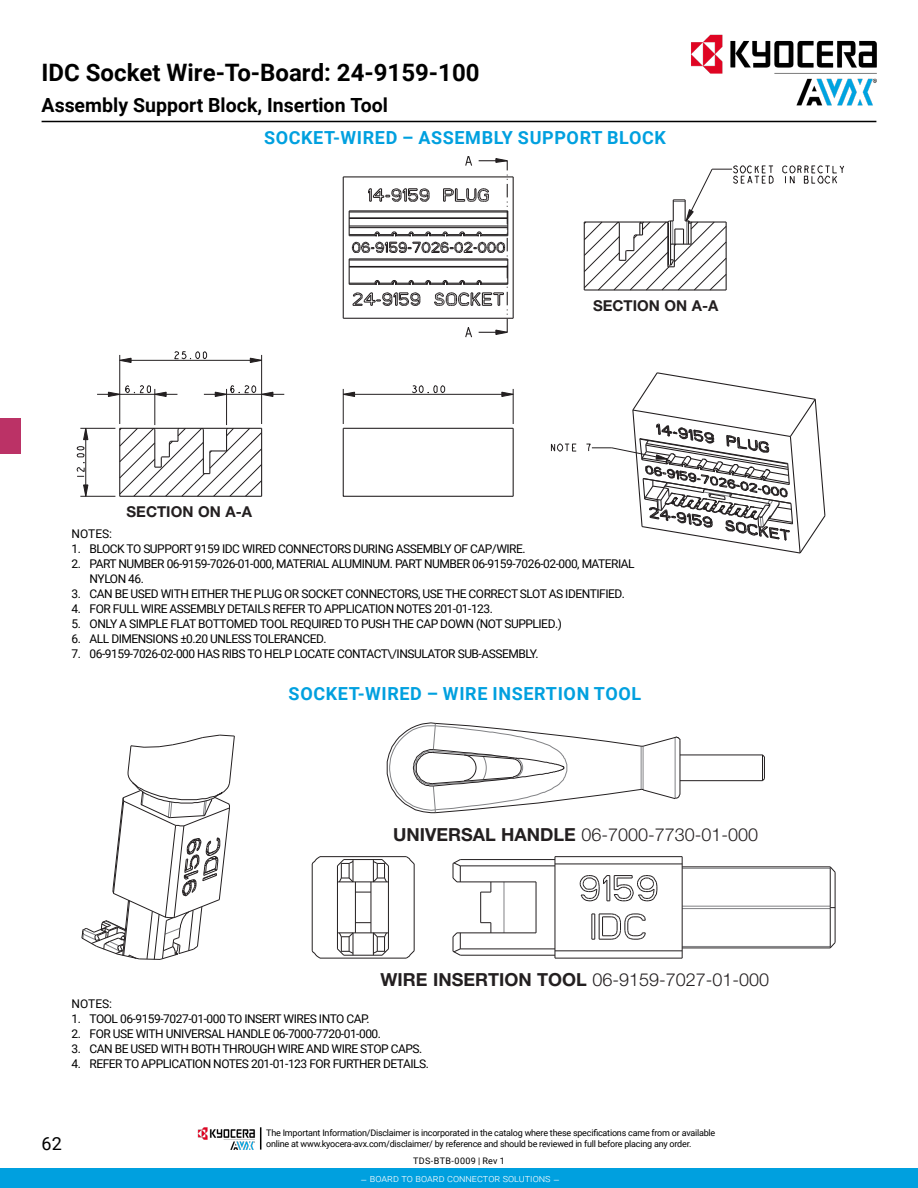
<style>
.page{position:relative;width:918px;height:1188px;background:#fff}
.page>*{position:absolute;margin:0;border:0;box-sizing:border-box;transform-origin:0 0}
.t1{font:700 24px "Roboto";color:#000}
.t2{font:700 19.5px "Roboto";color:#000}
.t3{font:300 18px "Helvetica Neue LT Std";color:#231f20}
.t4{font:700 18px "Roboto";letter-spacing:.035em;color:#00a0df}
.t5{font:18px "Roboto";color:#000}
.t6{font:700 15px "Helvetica Neue LT Std";color:#231f20}
.t7{font:12px/15px "Roboto";letter-spacing:-.04em;color:#000}
.t8{font:300 10.5px "Roboto";color:#fff}
.t9{font:9px/10.8px "Roboto";letter-spacing:-.025em;color:#000}
.t10{font:9px "Roboto";letter-spacing:.035em;color:#000}
.s1{font-weight:700}
</style>
<div class="page">
<hr style="left:42px;top:121px;width:834px;height:1px;background:#000">
<div style="left:0;top:418px;width:21px;height:35px;background:#bb3266"></div>
<svg style="left:215px;top:385px;width:58px;height:12px"></svg>
<svg style="left:108px;top:385px;width:59px;height:12px"></svg>
<svg style="left:174px;top:351px;width:33px;height:8px"></svg>
<svg style="left:120px;top:358px;width:12px;height:5px"></svg>
<svg style="left:250px;top:358px;width:11px;height:5px"></svg>
<svg style="left:77px;top:446px;width:8px;height:31px"></svg>
<svg style="left:83px;top:429px;width:6px;height:11px"></svg>
<svg style="left:83px;top:484px;width:6px;height:12px"></svg>
<hr style="left:85px;top:428px;width:1px;height:68px;background:#231f20">
<hr style="left:119px;top:355px;width:1px;height:69px;background:#231f20">
<hr style="left:155px;top:389px;width:1px;height:36px;background:#231f20">
<hr style="left:80px;top:496px;width:35px;height:1px;background:#231f20">
<hr style="left:226px;top:389px;width:1px;height:36px;background:#231f20">
<hr style="left:80px;top:428px;width:35px;height:1px;background:#231f20">
<hr style="left:97px;top:394px;width:80px;height:1px;background:#231f20">
<hr style="left:204px;top:394px;width:80px;height:1px;background:#231f20">
<hr style="left:261px;top:355px;width:1px;height:69px;background:#231f20">
<hr style="left:120px;top:360px;width:142px;height:1px;background:#231f20">
<svg style="left:119px;top:427px;width:143px;height:70px"></svg>
<hr style="left:261px;top:428px;width:1px;height:68px;background:#231f20">
<svg style="left:412px;top:385px;width:33px;height:8px"></svg>
<svg style="left:344px;top:392px;width:11px;height:5px"></svg>
<svg style="left:501px;top:392px;width:12px;height:5px"></svg>
<hr style="left:343px;top:389px;width:1px;height:35px;background:#231f20">
<hr style="left:343px;top:394px;width:170px;height:1px;background:#231f20">
<hr style="left:513px;top:389px;width:1px;height:35px;background:#231f20">
<hr style="left:343px;top:177px;width:1px;height:141px;background:#231f20">
<hr style="left:343px;top:318px;width:170px;height:1px;background:#231f20">
<hr style="left:343px;top:176px;width:170px;height:1px;background:#231f20">
<hr style="left:513px;top:177px;width:1px;height:141px;background:#231f20">
<svg style="left:342px;top:427px;width:172px;height:70px"></svg>
<hr style="left:343px;top:428px;width:170px;height:1px;background:#231f20">
<hr style="left:513px;top:428px;width:1px;height:68px;background:#231f20">
<svg style="left:349px;top:156px;width:160px;height:182px"></svg>
<svg style="left:782px;top:165px;width:62px;height:19px"></svg>
<svg style="left:583px;top:165px;width:191px;height:126px"></svg>
<svg style="left:551px;top:443px;width:26px;height:9px"></svg>
<svg style="left:586px;top:372px;width:240px;height:182px"></svg>
<hr style="left:680px;top:780px;width:83px;height:1px;background:#231f20">
<hr style="left:680px;top:754px;width:83px;height:1px;background:#231f20">
<svg style="left:761px;top:754px;width:4px;height:28px"></svg>
<svg style="left:386px;top:722px;width:295px;height:92px"></svg>
<svg style="left:81px;top:734px;width:154px;height:226px"></svg>
<hr style="left:504px;top:882px;width:1px;height:51px;background:#818285">
<hr style="left:682px;top:946px;width:148px;height:1px;background:#818285">
<hr style="left:682px;top:908px;width:148px;height:1px;background:#818285">
<hr style="left:682px;top:906px;width:148px;height:1px;background:#818285">
<hr style="left:682px;top:868px;width:148px;height:1px;background:#818285">
<hr style="left:312px;top:864px;width:1px;height:87px;background:#231f20">
<hr style="left:320px;top:958px;width:86px;height:1px;background:#231f20">
<hr style="left:344px;top:955px;width:38px;height:1px;background:#231f20">
<hr style="left:337px;top:866px;width:1px;height:83px;background:#231f20">
<hr style="left:337px;top:932px;width:51px;height:1px;background:#231f20">
<svg style="left:356px;top:922px;width:14px;height:1px"></svg>
<hr style="left:355px;top:882px;width:1px;height:51px;background:#231f20">
<hr style="left:370px;top:882px;width:1px;height:51px;background:#231f20">
<svg style="left:337px;top:932px;width:17px;height:24px"></svg>
<svg style="left:356px;top:892px;width:15px;height:1px"></svg>
<hr style="left:388px;top:866px;width:1px;height:83px;background:#231f20">
<hr style="left:337px;top:881px;width:51px;height:1px;background:#231f20">
<svg style="left:372px;top:931px;width:17px;height:25px"></svg>
<svg style="left:337px;top:859px;width:17px;height:24px"></svg>
<hr style="left:344px;top:859px;width:38px;height:1px;background:#231f20">
<svg style="left:372px;top:859px;width:17px;height:24px"></svg>
<hr style="left:414px;top:864px;width:1px;height:87px;background:#231f20">
<hr style="left:320px;top:856px;width:86px;height:1px;background:#231f20">
<hr style="left:480px;top:892px;width:1px;height:31px;background:#231f20">
<hr style="left:536px;top:882px;width:1px;height:51px;background:#231f20">
<hr style="left:554px;top:857px;width:1px;height:101px;background:#231f20">
<svg style="left:452px;top:932px;width:10px;height:24px"></svg>
<hr style="left:555px;top:958px;width:127px;height:1px;background:#231f20">
<hr style="left:460px;top:955px;width:95px;height:1px;background:#231f20">
<hr style="left:555px;top:950px;width:127px;height:1px;background:#231f20">
<hr style="left:460px;top:948px;width:95px;height:1px;background:#231f20">
<hr style="left:682px;top:947px;width:148px;height:1px;background:#231f20">
<svg style="left:452px;top:859px;width:10px;height:24px"></svg>
<hr style="left:457px;top:932px;width:79px;height:1px;background:#231f20">
<svg style="left:481px;top:922px;width:10px;height:11px"></svg>
<svg style="left:591px;top:913px;width:55px;height:27px"></svg>
<svg style="left:481px;top:882px;width:10px;height:11px"></svg>
<hr style="left:457px;top:881px;width:79px;height:1px;background:#231f20">
<hr style="left:682px;top:857px;width:1px;height:101px;background:#231f20">
<hr style="left:682px;top:866px;width:148px;height:1px;background:#231f20">
<svg style="left:579px;top:875px;width:79px;height:27px"></svg>
<hr style="left:460px;top:865px;width:95px;height:1px;background:#231f20">
<hr style="left:555px;top:863px;width:127px;height:1px;background:#231f20">
<hr style="left:460px;top:859px;width:95px;height:1px;background:#231f20">
<hr style="left:555px;top:856px;width:127px;height:1px;background:#231f20">
<hr style="left:830px;top:868px;width:1px;height:38px;background:#231f20">
<hr style="left:830px;top:909px;width:1px;height:37px;background:#231f20">
<hr style="left:835px;top:872px;width:1px;height:71px;background:#231f20">
<svg style="left:311px;top:856px;width:10px;height:9px"></svg>
<svg style="left:405px;top:856px;width:10px;height:9px"></svg>
<svg style="left:405px;top:949px;width:10px;height:10px"></svg>
<svg style="left:311px;top:949px;width:10px;height:10px"></svg>
<svg style="left:829px;top:866px;width:7px;height:8px"></svg>
<svg style="left:830px;top:906px;width:5px;height:3px"></svg>
<svg style="left:829px;top:941px;width:7px;height:8px"></svg>
<img style="left:669px;top:34px;width:208px;height:87px">
<div style="left:0;top:1169px;width:918px;height:19px;background:#00a0df"></div>
<img style="left:198px;top:1127px;width:57px;height:23px">
<svg style="left:260px;top:1127px;width:1px;height:23px"></svg>
<h1 class="t1" style="left:42px;top:56px;width:440px">IDC Socket Wire-To-Board: 24-9159-100</h1>
<h2 class="t2" style="left:42px;top:92px;width:348px">Assembly Support Block, Insertion Tool</h2>
<h3 class="t4" style="left:264px;top:125px;width:403px">SOCKET-WIRED – ASSEMBLY SUPPORT BLOCK</h3>
<p class="t6" style="left:127px;top:502px;width:127px">SECTION ON A-A</p>
<p class="t6" style="left:593px;top:296px;width:127px">SECTION ON A-A</p>
<p class="t7" style="left:72px;top:526px;width:42px">NOTES:</p>
<p class="t7" style="left:72px;top:541px;width:456px">1. BLOCK TO SUPPORT 9159 IDC WIRED CONNECTORS DURING ASSEMBLY OF CAP/WIRE.</p>
<p class="t7" style="left:90px;top:556px;width:547px;text-indent:-18px">2. PART NUMBER 06-9159-7026-01-000, MATERIAL ALUMINUM. PART NUMBER 06-9159-7026-02-000, MATERIAL<br>NYLON 46.</p>
<p class="t7" style="left:72px;top:586px;width:555px">3. CAN BE USED WITH EITHER THE PLUG OR SOCKET CONNECTORS, USE THE CORRECT SLOT AS IDENTIFIED.</p>
<p class="t7" style="left:72px;top:601px;width:423px">4. FOR FULL WIRE ASSEMBLY DETAILS REFER TO APPLICATION NOTES 201-01-123.</p>
<p class="t7" style="left:72px;top:616px;width:492px">5. ONLY A SIMPLE FLAT BOTTOMED TOOL REQUIRED TO PUSH THE CAP DOWN (NOT SUPPLIED.)</p>
<p class="t7" style="left:72px;top:631px;width:256px">6. ALL DIMENSIONS ±0.20 UNLESS TOLERANCED.</p>
<p class="t7" style="left:72px;top:646px;width:469px">7. 06-9159-7026-02-000 HAS RIBS TO HELP LOCATE CONTACT\/INSULATOR SUB-ASSEMBLY.</p>
<h3 class="t4" style="left:289px;top:681px;width:354px">SOCKET-WIRED – WIRE INSERTION TOOL</h3>
<h3 class="t3" style="left:393px;top:824px;width:367px"><span class="s1">UNIVERSAL HANDLE</span> 06-7000-7730-01-000</h3>
<h3 class="t3" style="left:381px;top:968px;width:390px"><span class="s1">WIRE INSERTION TOOL</span> 06-9159-7027-01-000</h3>
<p class="t7" style="left:72px;top:996px;width:42px">NOTES:</p>
<p class="t7" style="left:72px;top:1011px;width:299px">1. TOOL 06-9159-7027-01-000 TO INSERT WIRES INTO CAP.</p>
<p class="t7" style="left:72px;top:1026px;width:311px">2. FOR USE WITH UNIVERSAL HANDLE 06-7000-7720-01-000.</p>
<p class="t7" style="left:72px;top:1041px;width:352px">3. CAN BE USED WITH BOTH THROUGH WIRE AND WIRE STOP CAPS.</p>
<p class="t7" style="left:72px;top:1056px;width:359px">4. REFER TO APPLICATION NOTES 201-01-123 FOR FURTHER DETAILS.</p>
<h3 class="t5" style="left:42px;top:1131px;width:22px">62</h3>
<p class="t9" style="left:266px;top:1127px;width:451px">The Important Information/Disclaimer is incorporated in the catalog where these specifications came from or available online at www.kyocera-avx.com/disclaimer/ by reference and should be reviewed in full before placing any order.</p>
<p class="t10" style="left:413px;top:1155px;width:93px">TDS-BTB-0009 | Rev 1</p>
<p class="t8" style="left:361px;top:1171px;width:201px">– BOARD TO BOARD CONNECTOR SOLUTIONS –</p>
</div>
